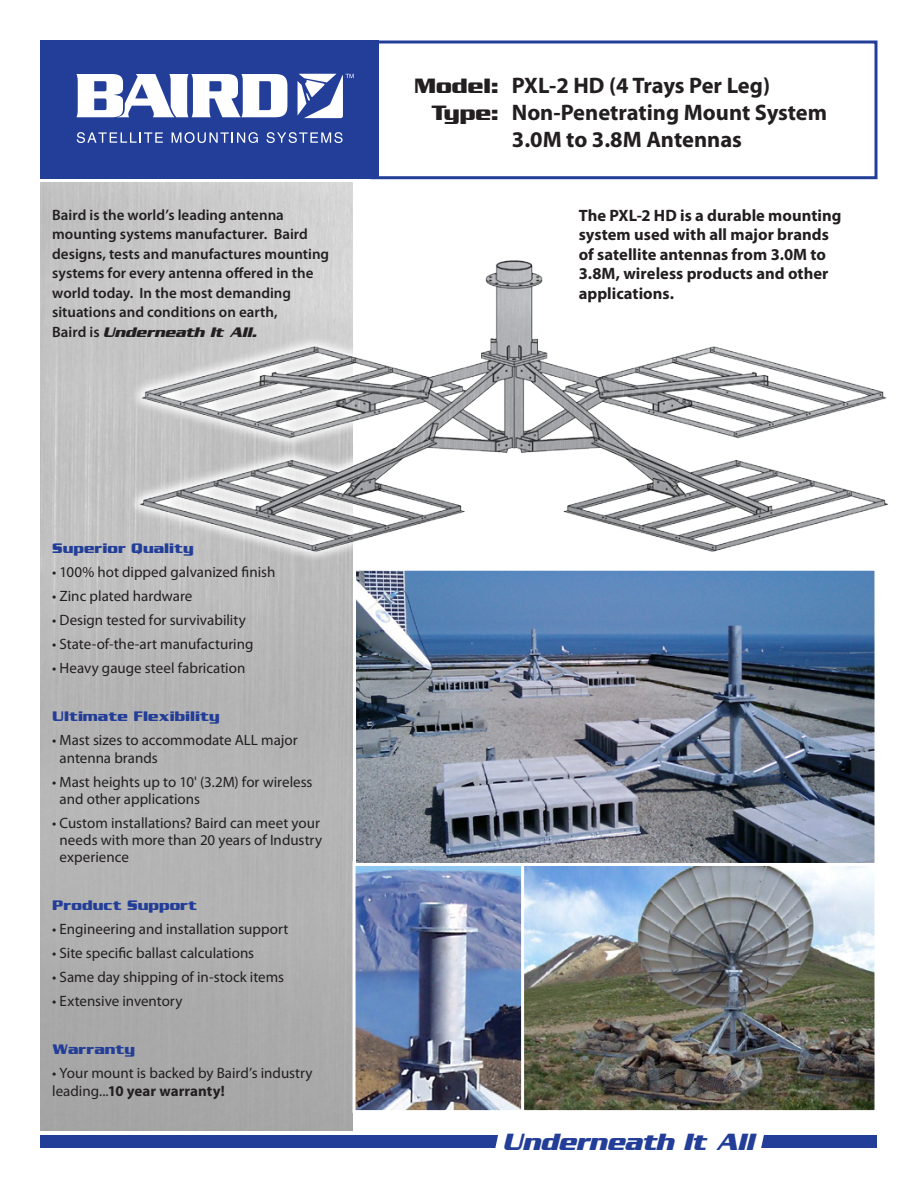
<style>
.page{position:relative;width:918px;height:1188px;background:#fff}
.page>*{position:absolute;margin:0;border:0;box-sizing:border-box;transform-origin:0 0}
.t1{font:italic 700 25.5px "Serpentine Sans ICG";letter-spacing:-.01em;color:#233e98}
.t2{font:700 22.5px/27px "Myriad Pro";color:#231f20;text-align:center}
.t3{font:700 16.5px/19.5px "Myriad Pro";color:#231f20}
.List_Paragraph{font:15px/17.2px "Myriad Pro";color:#231f20}
.t4{font:600 15px/19.5px "Myriad Pro";color:#231f20}
.List_Paragraph-2{font:700 15px "Serpentine Sans ICG";color:#233e98}
.s1{font-family:"Serpentine Sans ICG";font-weight:700;font-style:italic}
.s2{font-weight:700}
.s3{font-family:"Serpentine Sans ICG"}
</style>
<div class="page">
<img style="left:40px;top:183px;width:312px;height:948px">
<div style="left:40px;top:40px;width:339px;height:139px;background:#233e98"></div>
<svg style="left:77px;top:132px;width:86px;height:11px"></svg>
<svg style="left:172px;top:132px;width:86px;height:11px"></svg>
<svg style="left:267px;top:132px;width:76px;height:11px"></svg>
<svg style="left:76px;top:74px;width:211px;height:43px"></svg>
<svg style="left:298px;top:74px;width:56px;height:44px"></svg>
<div style="left:40px;top:1135px;width:838px;height:13px;background:#233e98"></div>
<div style="left:370px;top:40px;width:508px;height:139px;border:3px solid #233e98"></div>
<div style="left:495px;top:1135px;width:269px;height:13px;background:#fff"></div>
<svg style="left:126px;top:246px;width:227px;height:316px;fill:#c6c6c6"></svg>
<img style="left:136px;top:254px;width:752px;height:301px">
<img style="left:357px;top:866px;width:164px;height:243px">
<div style="left:353px;top:861px;width:216px;height:252px;border:3px solid #fff"></div>
<img style="left:525px;top:866px;width:349px;height:243px">
<div style="left:521px;top:861px;width:357px;height:252px;border:3px solid #fff"></div>
<img style="left:357px;top:572px;width:517px;height:290px">
<div style="left:353px;top:568px;width:525px;height:298px;border:3px solid #fff"></div>
<p class="t4" style="left:52px;top:205px;width:279px">Baird is the world’s leading antenna mounting systems manufacturer. Baird designs, tests and manufactures mounting systems for every antenna offered in the world today. In the most demanding situations and conditions on earth,<br>Baird is <span class="s1">Underneath It All.</span></p>
<p class="List_Paragraph-2" style="left:52px;top:540px;width:143px">Superior Quality</p>
<p class="List_Paragraph" style="left:52px;top:564px;width:225px">• 100% hot dipped galvanized finish</p>
<p class="List_Paragraph" style="left:52px;top:588px;width:142px">• Zinc plated hardware</p>
<p class="List_Paragraph" style="left:52px;top:612px;width:195px">• Design tested for survivability</p>
<p class="List_Paragraph" style="left:52px;top:636px;width:203px">• State-of-the-art manufacturing</p>
<p class="List_Paragraph" style="left:52px;top:660px;width:195px">• Heavy gauge steel fabrication</p>
<p class="List_Paragraph-2" style="left:52px;top:708px;width:169px">Ultimate Flexibility</p>
<p class="List_Paragraph" style="left:60px;top:732px;width:240px;text-indent:-7px">• Mast sizes to accommodate ALL major antenna brands</p>
<p class="List_Paragraph" style="left:60px;top:773px;width:254px;text-indent:-7px">• Mast heights up to 10' (3.2M) for wireless and other applications</p>
<p class="List_Paragraph" style="left:60px;top:814px;width:264px;text-indent:-7px">• Custom installations? Baird can meet your needs with more than 20 years of Industry experience</p>
<p class="List_Paragraph-2" style="left:52px;top:897px;width:147px">Product Support</p>
<p class="List_Paragraph" style="left:52px;top:921px;width:238px">• Engineering and installation support</p>
<p class="List_Paragraph" style="left:52px;top:945px;width:204px">• Site specific ballast calculations</p>
<p class="List_Paragraph" style="left:52px;top:969px;width:233px">• Same day shipping of in-stock items</p>
<p class="List_Paragraph" style="left:52px;top:993px;width:132px">• Extensive inventory</p>
<p class="List_Paragraph-2" style="left:52px;top:1041px;width:84px">Warranty</p>
<p class="List_Paragraph" style="left:52px;top:1065px;width:262px">• Your mount is backed by Baird’s industry leading...<span class="s2">10 year warranty!</span></p>
<p class="t2" style="left:414px;top:71px;width:357px"><span class="s3">Model:</span> PXL-2 HD (4 Trays Per Leg)</p>
<p class="t2" style="left:431px;top:98px;width:398px"><span class="s3">Type:</span> Non-Penetrating Mount System<br>3.0M to 3.8M Antennas</p>
<p class="t3" style="left:579px;top:205px;width:264px">The PXL-2 HD is a durable mounting system used with all major brands of satellite antennas from 3.0M to<br>3.8M, wireless products and other applications.</p>
<p class="t1" style="left:502px;top:1127px;width:253px">Underneath It All</p>
</div>
